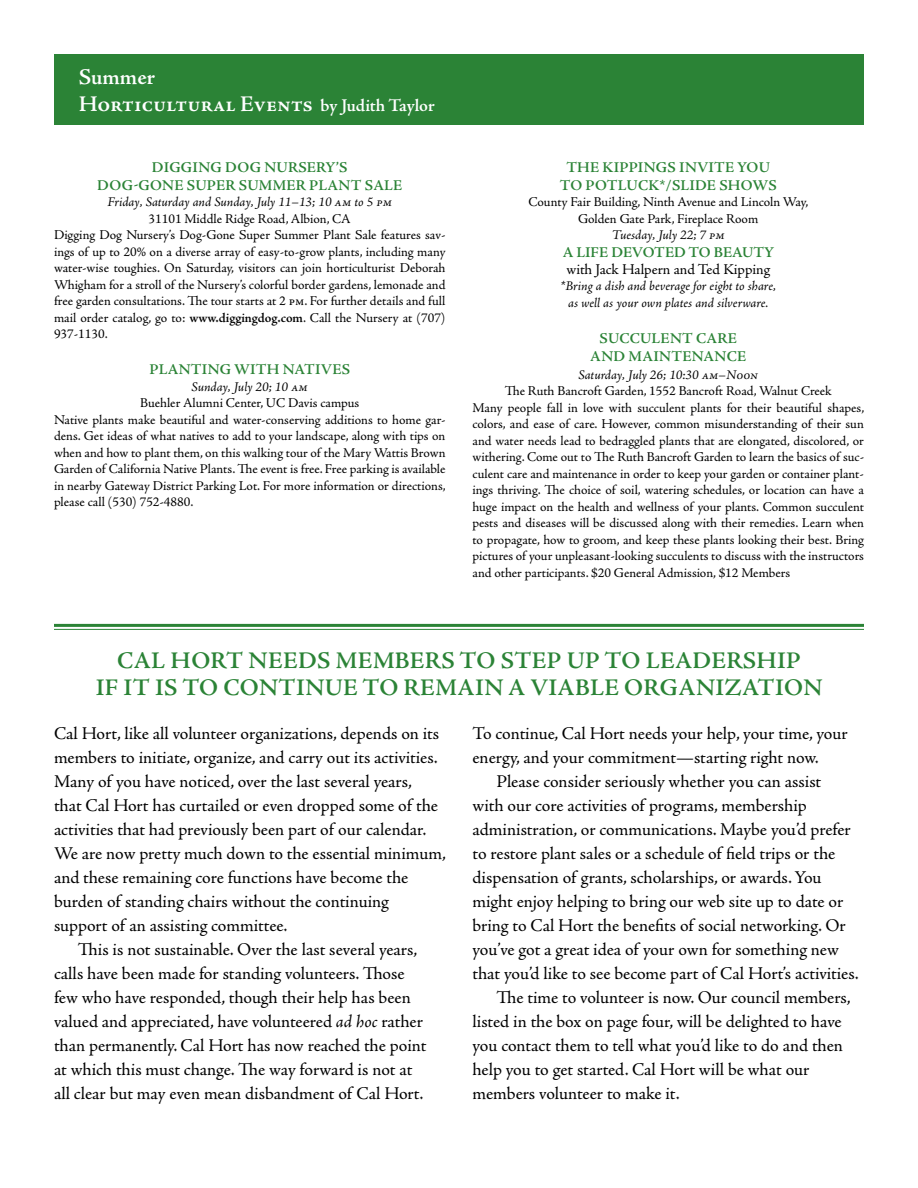
<style>
.page{position:relative;width:918px;height:1188px;background:#fff}
.page>*{position:absolute;margin:0;border:0;box-sizing:border-box;transform-origin:0 0}
.t1{font:600 24px "Adobe Jenson Pro";letter-spacing:.02em;color:#2b8336}
.t2{font:600 22.5px/27px "Adobe Jenson Pro";color:#fff}
.t3{font:18px/24px "Adobe Jenson Pro";color:#000}
.t4{font:600 15px "Adobe Jenson Pro";letter-spacing:.01em;color:#2b8336}
.t5{font:600 15px/18px "Adobe Jenson Pro";letter-spacing:.14em;color:#2b8336}
.t6{font:15px "Adobe Jenson Pro";color:#000}
.t7{font:13.5px/16.5px "Adobe Jenson Pro";letter-spacing:-.005em;color:#000}
.t8{font:italic 13.5px/16.5px "Adobe Jenson Pro";letter-spacing:-.005em;color:#000;text-align:center}
.s1{font-size:18px}
.s2{font-weight:600}
.s3{font-style:italic}
</style>
<div class="page">
<div style="left:54px;top:54px;width:810px;height:70px;background:#2b8336"></div>
<hr style="left:54px;top:624px;width:810px;height:3px;background:#2b8336">
<hr style="left:54px;top:629px;width:810px;height:1px;background:#2b8336">
<h2 class="t2" style="left:79px;top:64px;width:358px">SUMMER<br>HORTICULTURAL EVENTS <span class="s1">BY JUDITH TAYLOR</span></h2>
<p class="t4" style="left:152px;top:159px;width:147px">DIGGING DOG NURSERY</p>
<p class="t4" style="left:336px;top:159px;width:12px">’S</p>
<p class="t4" style="left:97px;top:177px;width:121px">DOG-GONE SUPER</p>
<p class="t4" style="left:239px;top:177px;width:33px">SUMMER</p>
<p class="t4" style="left:309px;top:177px;width:21px">PLANT</p>
<p class="t4" style="left:365px;top:177px;width:19px">SALE</p>
<p class="t8" style="left:108px;top:195px;width:286px">Friday, Saturday and Sunday, July 11–13; 10 am to 5 pm</p>
<p class="t7" style="left:54px;top:211px;width:393px;text-indent:95px">31101 Middle Ridge Road, Albion, CA<br>Digging Dog Nursery’s Dog-Gone Super Summer Plant Sale features sav&shy;ings of up to 20% on a diverse array of easy-to-grow plants, including many water-wise toughies. On Saturday, visitors can join horticulturist Deborah Whigham for a stroll of the Nursery’s colorful border gardens, lemonade and free garden consultations. The tour starts at 2 pm. For further details and full mail order catalog, go to: <span class="s2">WWW.DIGGINGDOG.COM</span>. Call the Nursery at (707)<br>937-1130.</p>
<p class="t4" style="left:149px;top:361px;width:21px">PLANT</p>
<p class="t4" style="left:202px;top:361px;width:140px">ING WITH NATIVES</p>
<p class="t8" style="left:192px;top:379px;width:118px">Sunday, July 20; 10 am</p>
<p class="t7" style="left:54px;top:395px;width:393px;text-indent:86px">Buehler Alumni Center, UC Davis campus<br>Native plants make beautiful and water-conserving additions to home gar&shy;dens. Get ideas of what natives to add to your landscape, along with tips on when and how to plant them, on this walking tour of the Mary Wattis Brown Garden of California Native Plants. The event is free. Free parking is available in nearby Gateway District Parking Lot. For more information or directions, please call (530) 752-4880.</p>
<p class="t5" style="left:560px;top:158px;width:212px;text-indent:119px">INVITE YOU<br>TO POTLUCK*/SLIDE SHOWS</p>
<p class="t7" style="left:529px;top:194px;width:281px;text-align:center">County Fair Building, Ninth Avenue and Lincoln Way,<br>Golden Gate Park, Fireplace Room</p>
<p class="t8" style="left:612px;top:228px;width:115px">Tuesday, July 22; 7 pm</p>
<p class="t4" style="left:563px;top:244px;width:213px">A LIFE DEVOTED TO BEAUTY</p>
<p class="t6" style="left:566px;top:261px;width:205px">with Jack Halpern and Ted Kipping</p>
<p class="t8" style="left:561px;top:279px;width:217px">*Bring a dish and beverage for eight to share, as well as your own plates and silverware.</p>
<p class="t4" style="left:600px;top:330px;width:64px">SUCCULENT</p>
<p class="t4" style="left:696px;top:330px;width:22px">CARE</p>
<p class="t4" style="left:590px;top:348px;width:13px">AND</p>
<p class="t4" style="left:629px;top:348px;width:43px">MAINTENANCE</p>
<p class="t8" style="left:578px;top:367px;width:181px">Saturday, July 26; 10:30 am–Noon</p>
<p class="t7" style="left:473px;top:383px;width:393px;text-indent:32px">The Ruth Bancroft Garden, 1552 Bancroft Road, Walnut Creek Many people fall in love with succulent plants for their beautiful shapes, colors, and ease of care. However, common misunderstanding of their sun and water needs lead to bedraggled plants that are elongated, discolored, or withering. Come out to The Ruth Bancroft Garden to learn the basics of suc&shy;culent care and maintenance in order to keep your garden or container plant&shy;ings thriving. The choice of soil, watering schedules, or location can have a huge impact on the health and wellness of your plants. Common succulent pests and diseases will be discussed along with their remedies. Learn when to propagate, how to groom, and keep these plants looking their best. Bring pictures of your unpleasant-looking succulents to discuss with the instructors and other participants. $20 General Admission, $12 Members</p>
<p class="t4" style="left:566px;top:159px;width:89px">THE KIPPINGS</p>
<h1 class="t1" style="left:117px;top:647px;width:168px">CAL HORT NEEDS</h1>
<h1 class="t1" style="left:336px;top:647px;width:39px">MEMBERS</h1>
<h1 class="t1" style="left:460px;top:647px;width:72px">TO STEP</h1>
<h1 class="t1" style="left:567px;top:647px;width:111px">UP TO LEADERSH</h1>
<h1 class="t1" style="left:777px;top:647px;width:22px">IP</h1>
<h1 class="t1" style="left:96px;top:674px;width:327px">IF IT IS TO CONTINUE TO REMA</h1>
<h1 class="t1" style="left:475px;top:674px;width:99px">IN A VIABLE</h1>
<h1 class="t1" style="left:624px;top:674px;width:19px">ORGAN</h1>
<h1 class="t1" style="left:716px;top:674px;width:104px">IZATION</h1>
<h3 class="t3" style="left:54px;top:722px;width:387px">Cal Hort, like all volunteer organizations, depends on its</h3>
<h3 class="t3" style="left:54px;top:746px;width:385px">members to initiate, organize, and carry out its activities.</h3>
<h3 class="t3" style="left:54px;top:770px;width:360px">Many of you have noticed, over the last several years,</h3>
<h3 class="t3" style="left:54px;top:794px;width:386px">that Cal Hort has curtailed or even dropped some of the</h3>
<h3 class="t3" style="left:54px;top:818px;width:374px">activities that had previously been part of our calendar.</h3>
<h3 class="t3" style="left:54px;top:842px;width:394px">We are now pretty much down to the essential minimum,</h3>
<h3 class="t3" style="left:54px;top:866px;width:356px">and these remaining core functions have become the</h3>
<h3 class="t3" style="left:54px;top:890px;width:337px">burden of standing chairs without the continuing</h3>
<h3 class="t3" style="left:54px;top:914px;width:235px">support of an assisting committee.</h3>
<h3 class="t3" style="left:78px;top:938px;width:341px">This is not sustainable. Over the last several years,</h3>
<h3 class="t3" style="left:54px;top:962px;width:352px">calls have been made for standing volunteers. Those</h3>
<h3 class="t3" style="left:54px;top:986px;width:358px">few who have responded, though their help has been</h3>
<h3 class="t3" style="left:54px;top:1010px;width:371px">valued and appreciated, have volunteered <span class="s3">ad hoc</span> rather</h3>
<h3 class="t3" style="left:54px;top:1034px;width:374px">than permanently. Cal Hort has now reached the point</h3>
<h3 class="t3" style="left:54px;top:1058px;width:360px">at which this must change. The way forward is not at</h3>
<h3 class="t3" style="left:54px;top:1082px;width:371px">all clear but may even mean disbandment of Cal Hort.</h3>
<h3 class="t3" style="left:472px;top:722px;width:377px">To continue, Cal Hort needs your help, your time, your energy, and your commitment—starting right now.</h3>
<h3 class="t3" style="left:496px;top:770px;width:326px">Please consider seriously whether you can assist</h3>
<h3 class="t3" style="left:472px;top:794px;width:335px">with our core activities of programs, membership</h3>
<h3 class="t3" style="left:472px;top:818px;width:380px">administration, or communications. Maybe you’d prefer</h3>
<h3 class="t3" style="left:472px;top:842px;width:364px">to restore plant sales or a schedule of field trips or the</h3>
<h3 class="t3" style="left:472px;top:866px;width:351px">dispensation of grants, scholarships, or awards. You</h3>
<h3 class="t3" style="left:472px;top:890px;width:372px">might enjoy helping to bring our web site up to date or</h3>
<h3 class="t3" style="left:472px;top:914px;width:375px">bring to Cal Hort the benefits of social networking. Or</h3>
<h3 class="t3" style="left:472px;top:938px;width:368px">you’ve got a great idea of your own for something new</h3>
<h3 class="t3" style="left:472px;top:962px;width:388px">that you’d like to see become part of Cal Hort’s activities.</h3>
<h3 class="t3" style="left:496px;top:986px;width:356px">The time to volunteer is now. Our council members,</h3>
<h3 class="t3" style="left:472px;top:1010px;width:371px">listed in the box on page four, will be delighted to have</h3>
<h3 class="t3" style="left:472px;top:1034px;width:372px">you contact them to tell what you’d like to do and then</h3>
<h3 class="t3" style="left:472px;top:1058px;width:339px">help you to get started. Cal Hort will be what our</h3>
<h3 class="t3" style="left:472px;top:1082px;width:209px">members volunteer to make it.</h3>
</div>
